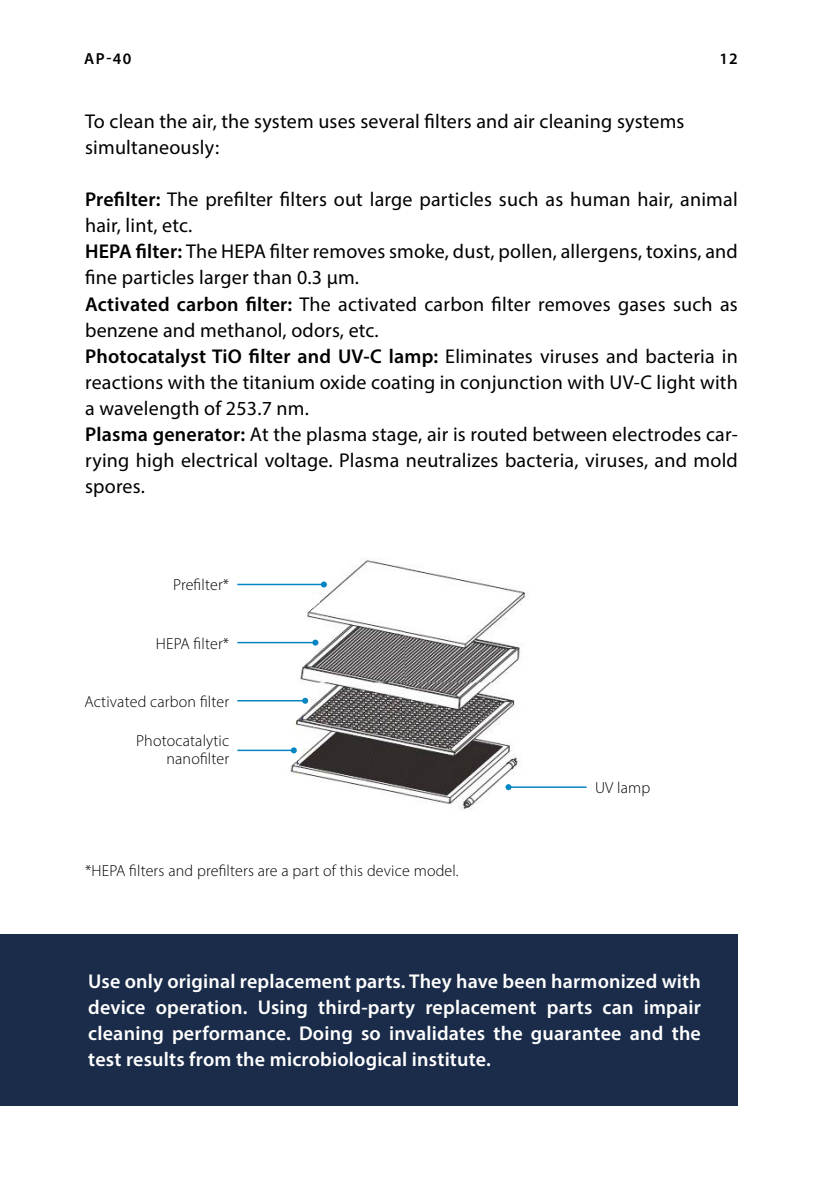
<style>
.page{position:relative;width:823px;height:1191px;background:#fff}
.page>*{position:absolute;margin:0;border:0;box-sizing:border-box;transform-origin:0 0}
.t1{font:20px/26px "Myriad Pro";letter-spacing:.01em;color:#000}
.t2{font:600 20px/26px "Myriad Pro";letter-spacing:.01em;color:#fff;text-align:justify}
.t3{font:300 16px/18px "Myriad Pro";letter-spacing:.01em;color:#000;text-align:right}
.t4{font:600 16px "Myriad Pro";color:#000}
.s1{font-weight:600}
</style>
<div class="page">
<div style="left:0;top:934px;width:737px;height:172px;background:#1a2c49"></div>
<img style="left:275px;top:558px;width:250px;height:252px">
<hr style="left:508px;top:786px;width:78px;height:2px;background:#0585c2">
<svg style="left:505px;top:784px;width:6px;height:6px"></svg>
<hr style="left:237px;top:584px;width:87px;height:1px;background:#0585c2">
<svg style="left:321px;top:581px;width:6px;height:6px"></svg>
<hr style="left:237px;top:642px;width:78px;height:1px;background:#0585c2">
<svg style="left:312px;top:639px;width:6px;height:6px"></svg>
<hr style="left:237px;top:700px;width:68px;height:1px;background:#0585c2">
<svg style="left:302px;top:697px;width:6px;height:6px"></svg>
<hr style="left:237px;top:749px;width:57px;height:2px;background:#0585c2">
<svg style="left:291px;top:747px;width:6px;height:6px"></svg>
<p class="t4" style="left:84px;top:49px;width:49px">AP-40</p>
<p class="t4" style="left:719px;top:49px;width:20px">12</p>
<p class="t1" style="left:85px;top:108px;width:600px">To clean the air, the system uses several filters and air cleaning systems simultaneously:</p>
<p class="t1" style="left:85px;top:186px;width:654px"><span class="s1">Prefilter:</span> The prefilter filters out large particles such as human hair, animal hair, lint, etc.<br><span class="s1">HEPA filter:</span> The HEPA filter removes smoke, dust, pollen, allergens, toxins, and fine particles larger than 0.3 μm.<br><span class="s1">Activated carbon filter:</span> The activated carbon filter removes gases such as benzene and methanol, odors, etc.<br><span class="s1">Photocatalyst TiO filter and UV-C lamp:</span> Eliminates viruses and bacteria in reactions with the titanium oxide coating in conjunction with UV-C light with a wavelength of 253.7 nm.<br><span class="s1">Plasma generator:</span> At the plasma stage, air is routed between electrodes car&shy;rying high electrical voltage. Plasma neutralizes bacteria, viruses, and mold spores.</p>
<p class="t3" style="left:173px;top:576px;width:57px">Prefilter*</p>
<p class="t3" style="left:156px;top:634px;width:75px">HEPA filter*</p>
<p class="t3" style="left:84px;top:692px;width:146px">Activated carbon filter</p>
<p class="t3" style="left:136px;top:731px;width:94px">Photocatalytic nanofilter</p>
<p class="t3" style="left:85px;top:861px;width:375px">*HEPA filters and prefilters are a part of this device model.</p>
<p class="t3" style="left:594px;top:778px;width:57px">UV lamp</p>
<p class="t2" style="left:88px;top:968px;width:614px">Use only original replacement parts. They have been harmonized with device operation. Using third-party replacement parts can impair cleaning performance. Doing so invalidates the guarantee and the test results from the microbiological institute.</p>
</div>
